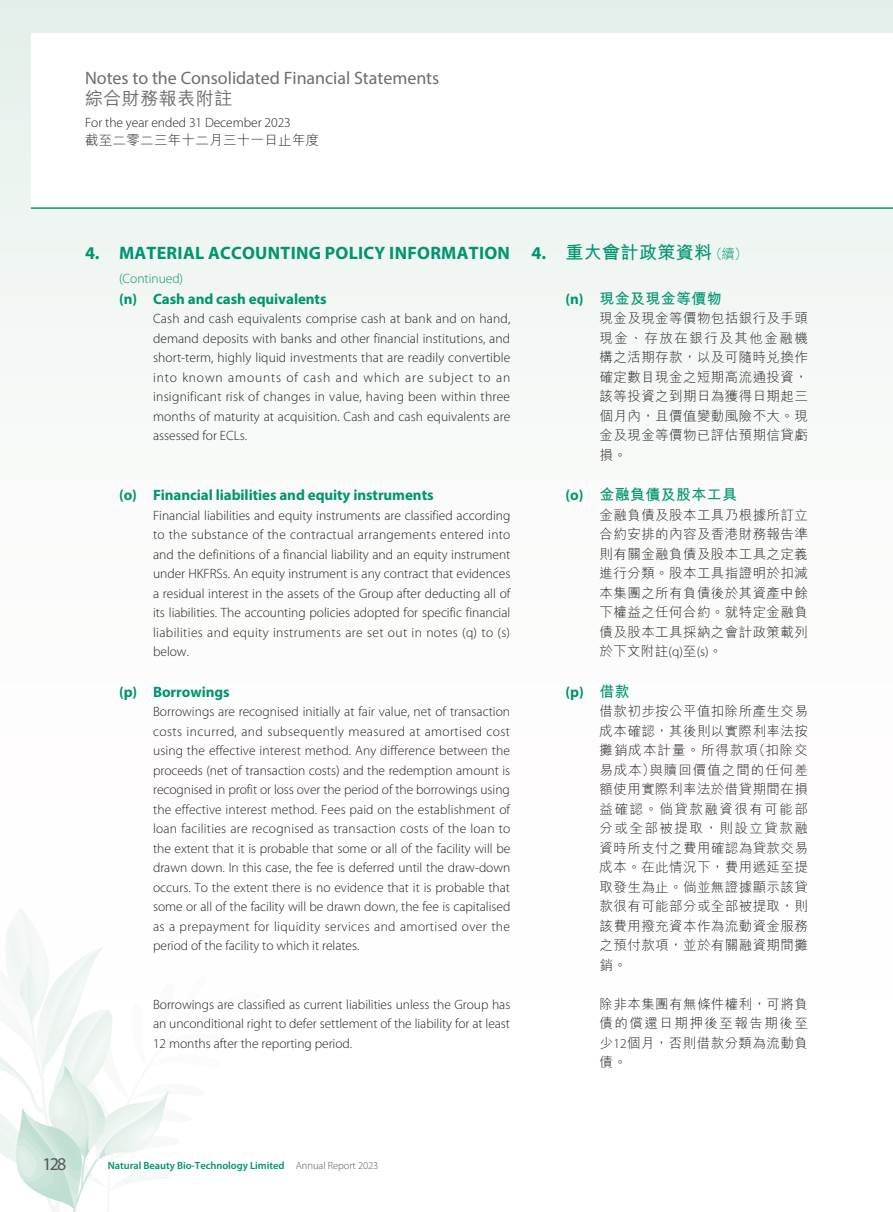
<style>
.page{position:relative;width:893px;height:1212px;background:#fff}
.page>*{position:absolute;margin:0;border:0;box-sizing:border-box;transform-origin:0 0}
.t1{font:18px "Myriad Pro";color:#6c6d70}
.t2{font:700 18px "Myriad Pro";letter-spacing:.015em;color:#00946f}
.t3{font:700 18px "M Hei HK";letter-spacing:.02em;color:#00946f}
.t4{font:500 18px "M Hei HK";letter-spacing:.025em;color:#6c6d70}
.t5{font:18px "Myriad Pro";color:#57585a}
.t6{font:700 15px "Myriad Pro";letter-spacing:-.005em;color:#00946f}
.t7{font:700 15px "M Hei HK";letter-spacing:.02em;color:#00946f}
.t8{font:300 13.5px/19.5px "Myriad Pro";letter-spacing:-.005em;color:#231f20;text-align:justify}
.t9{font:300 13.5px/19.5px "M Hei HK";letter-spacing:.03em;color:#231f20;text-align:justify}
.t10{font:300 13.5px "Myriad Pro";letter-spacing:-.005em;color:#00946f}
.t11{font:600 10.5px "Myriad Pro";letter-spacing:-.005em;color:#00946f}
.s1{font-family:"Myriad Pro"}
.s2{font-weight:300;font-size:13.5px}
.s3{font-family:"M Hei HK"}
.s4{font-weight:300;color:#57585a}
</style>
<div class="page">
<img style="left:0;top:0;width:892px;height:1212px">
<h1 class="t1" style="left:85px;top:66px;width:356px">Notes to the Consolidated Financial Statements</h1>
<h1 class="t4" style="left:85px;top:85px;width:149px">綜合財務報表附註</h1>
<p class="t8" style="left:85px;top:113px;width:207px">For the year ended 31 December 2023</p>
<p class="t9" style="left:85px;top:130px;width:236px">截至二零二三年十二月三十一日止年度</p>
<h1 class="t2" style="left:85px;top:241px;width:426px">4. MATERIAL ACCOUNTING POLICY INFORMATION</h1>
<p class="t10" style="left:119px;top:270px;width:66px">(Continued)</p>
<p class="t6" style="left:119px;top:289px;width:209px">(n) Cash and cash equivalents</p>
<p class="t8" style="left:153px;top:309px;width:359px">Cash and cash equivalents comprise cash at bank and on hand, demand deposits with banks and other financial institutions, and short-term, highly liquid investments that are readily convertible into known amounts of cash and which are subject to an insignificant risk of changes in value, having been within three months of maturity at acquisition. Cash and cash equivalents are assessed for ECLs.</p>
<p class="t6" style="left:119px;top:485px;width:316px">(o) Financial liabilities and equity instruments</p>
<p class="t8" style="left:153px;top:505px;width:359px">Financial liabilities and equity instruments are classified according to the substance of the contractual arrangements entered into and the definitions of a financial liability and an equity instrument under HKFRSs. An equity instrument is any contract that evidences a residual interest in the assets of the Group after deducting all of its liabilities. The accounting policies adopted for specific financial liabilities and equity instruments are set out in notes (q) to (s) below.</p>
<p class="t6" style="left:119px;top:682px;width:112px">(p) Borrowings</p>
<p class="t8" style="left:153px;top:702px;width:359px">Borrowings are recognised initially at fair value, net of transaction costs incurred, and subsequently measured at amortised cost using the effective interest method. Any difference between the proceeds (net of transaction costs) and the redemption amount is recognised in profit or loss over the period of the borrowings using the effective interest method. Fees paid on the establishment of loan facilities are recognised as transaction costs of the loan to the extent that it is probable that some or all of the facility will be drawn down. In this case, the fee is deferred until the draw-down occurs. To the extent there is no evidence that it is probable that some or all of the facility will be drawn down, the fee is capitalised as a prepayment for liquidity services and amortised over the period of the facility to which it relates.</p>
<p class="t8" style="left:153px;top:994px;width:359px">Borrowings are classified as current liabilities unless the Group has an unconditional right to defer settlement of the liability for at least 12 months after the reporting period.</p>
<h1 class="t3" style="left:531px;top:239px;width:217px"><span class="s1">4.</span> 重大會計政策資料<span class="s2">（續）</span></h1>
<p class="t7" style="left:566px;top:287px;width:158px"><span class="s1">(n)</span> 現金及現金等價物</p>
<p class="t9" style="left:600px;top:308px;width:210px">現金及現金等價物包括銀行及手頭現金、存放在銀行及其他金融機構之活期存款，以及可隨時兌換作確定數目現金之短期高流通投資，該等投資之到期日為獲得日期起三個月內，且價值變動風險不大。現金及現金等價物已評估預期信貸虧損。</p>
<p class="t7" style="left:566px;top:484px;width:173px"><span class="s1">(o)</span> 金融負債及股本工具</p>
<p class="t9" style="left:600px;top:505px;width:210px">金融負債及股本工具乃根據所訂立合約安排的內容及香港財務報告準則有關金融負債及股本工具之定義進行分類。股本工具指證明於扣減本集團之所有負債後於其資產中餘下權益之任何合約。就特定金融負債及股本工具採納之會計政策載列於下文附註<span class="s1">(q)</span>至<span class="s1">(s)</span>。</p>
<p class="t6" style="left:566px;top:682px;width:66px">(p) <span class="s3">借款</span></p>
<p class="t9" style="left:600px;top:701px;width:210px">借款初步按公平值扣除所產生交易成本確認，其後則以實際利率法按攤銷成本計量。所得款項（扣除交易成本）與贖回價值之間的任何差額使用實際利率法於借貸期間在損益確認。倘貸款融資很有可能部分或全部被提取，則設立貸款融資時所支付之費用確認為貸款交易成本。在此情況下，費用遞延至提取發生為止。倘並無證據顯示該貸款很有可能部分或全部被提取，則該費用撥充資本作為流動資金服務之預付款項，並於有關融資期間攤銷。</p>
<p class="t9" style="left:600px;top:994px;width:210px">除非本集團有無條件權利，可將負債的償還日期押後至報告期後至少<span class="s1">12</span>個月，否則借款分類為流動負債。</p>
<h1 class="t5" style="left:42px;top:1153px;width:25px">128</h1>
<p class="t11" style="left:108px;top:1159px;width:272px">Natural Beauty Bio-Technology Limited <span class="s4">Annual Report 2023</span></p>
</div>
